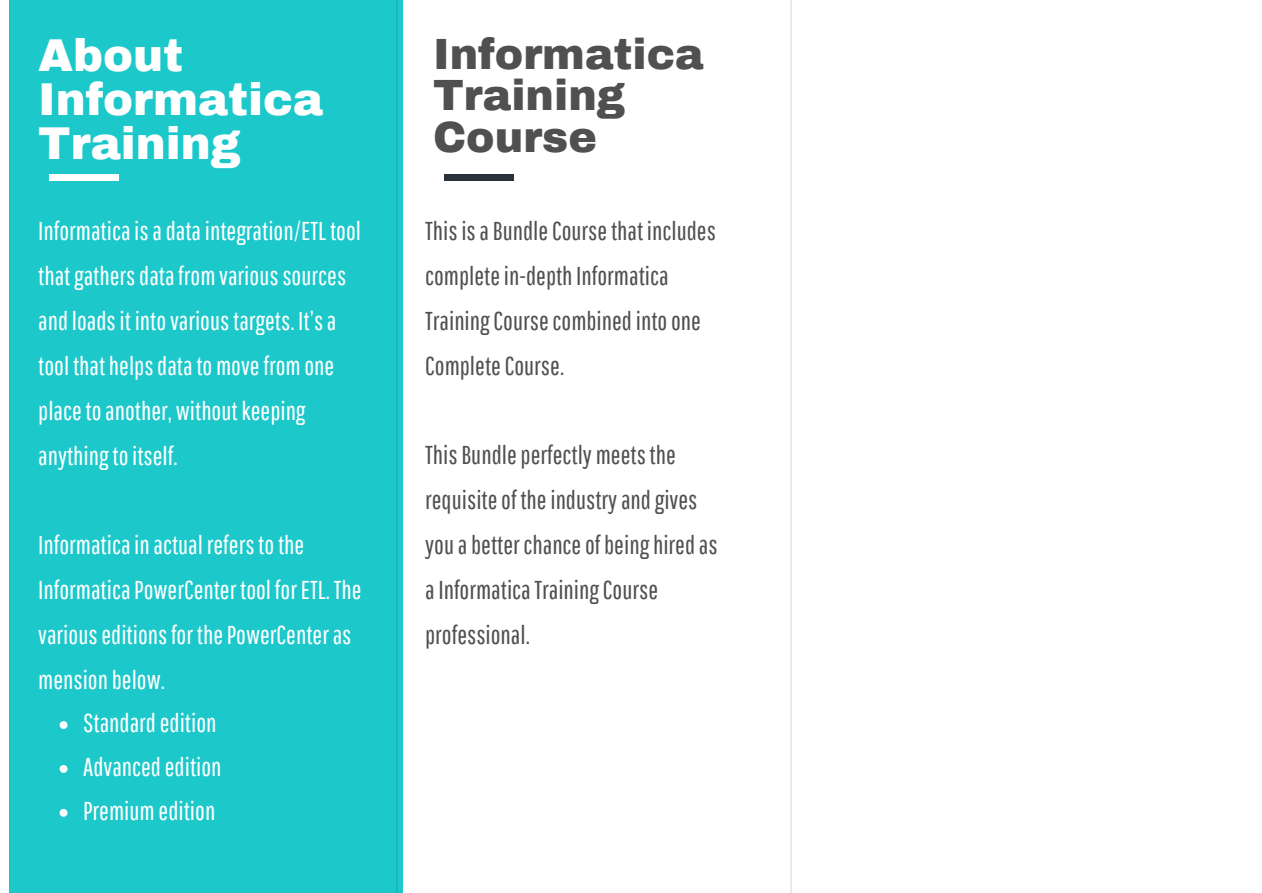
<style>
.page{position:relative;width:1262px;height:893px;background:#fff}
.page>*{position:absolute;margin:0;border:0;box-sizing:border-box;transform-origin:0 0}
.t1{font:900 45px/43.8px "Archivo";color:#fff}
.t2{font:900 42.75px/41.5px "Archivo";color:#505050}
.t3{font:25.8px/45px "Pathway Gothic One";color:#fff}
.t4{font:25.8px/45px "Pathway Gothic One";color:#505050}
</style>
<div class="page">
<div style="left:9px;top:0;width:394px;height:892px;background:#1cc8ca"></div>
<hr style="left:790px;top:0;width:2px;height:892px;background:#e9e9e9">
<hr style="left:396px;top:0;width:1px;height:892px;background:#1db8ba">
<svg style="left:60px;top:721px;width:7px;height:8px"></svg>
<svg style="left:60px;top:765px;width:7px;height:7px"></svg>
<svg style="left:60px;top:808px;width:7px;height:8px"></svg>
<div style="left:49px;top:174px;width:70px;height:7px;background:#fff"></div>
<div style="left:444px;top:174px;width:70px;height:7px;background:#29323b"></div>
<h1 class="t1" style="left:38px;top:33px;width:286px">About<br>Informatica<br>Training</h1>
<h2 class="t2" style="left:433px;top:33px;width:272px">Informatica<br>Training<br>Course</h2>
<p class="t3" style="left:38px;top:207px;width:324px">Informatica is a data integration/ETL tool that gathers data from various sources and loads it into various targets. It’s a tool that helps data to move from one place to another, without keeping anything to itself.</p>
<p class="t3" style="left:38px;top:521px;width:267px">Informatica in actual refers to the</p>
<p class="t3" style="left:38px;top:566px;width:325px">Informatica PowerCenter tool for ETL. The</p>
<p class="t3" style="left:38px;top:611px;width:315px">various editions for the PowerCenter as</p>
<p class="t3" style="left:38px;top:656px;width:128px">mension below.</p>
<p class="t3" style="left:83px;top:700px;width:135px">Standard edition</p>
<p class="t3" style="left:83px;top:744px;width:140px">Advanced edition</p>
<p class="t3" style="left:83px;top:787px;width:134px">Premium edition</p>
<p class="t4" style="left:425px;top:207px;width:292px">This is a Bundle Course that includes complete in-depth Informatica<br>Training Course combined into one<br>Complete Course.</p>
<p class="t4" style="left:425px;top:431px;width:294px">This Bundle perfectly meets the requisite of the industry and gives you a better chance of being hired as a Informatica Training Course professional.</p>
</div>
